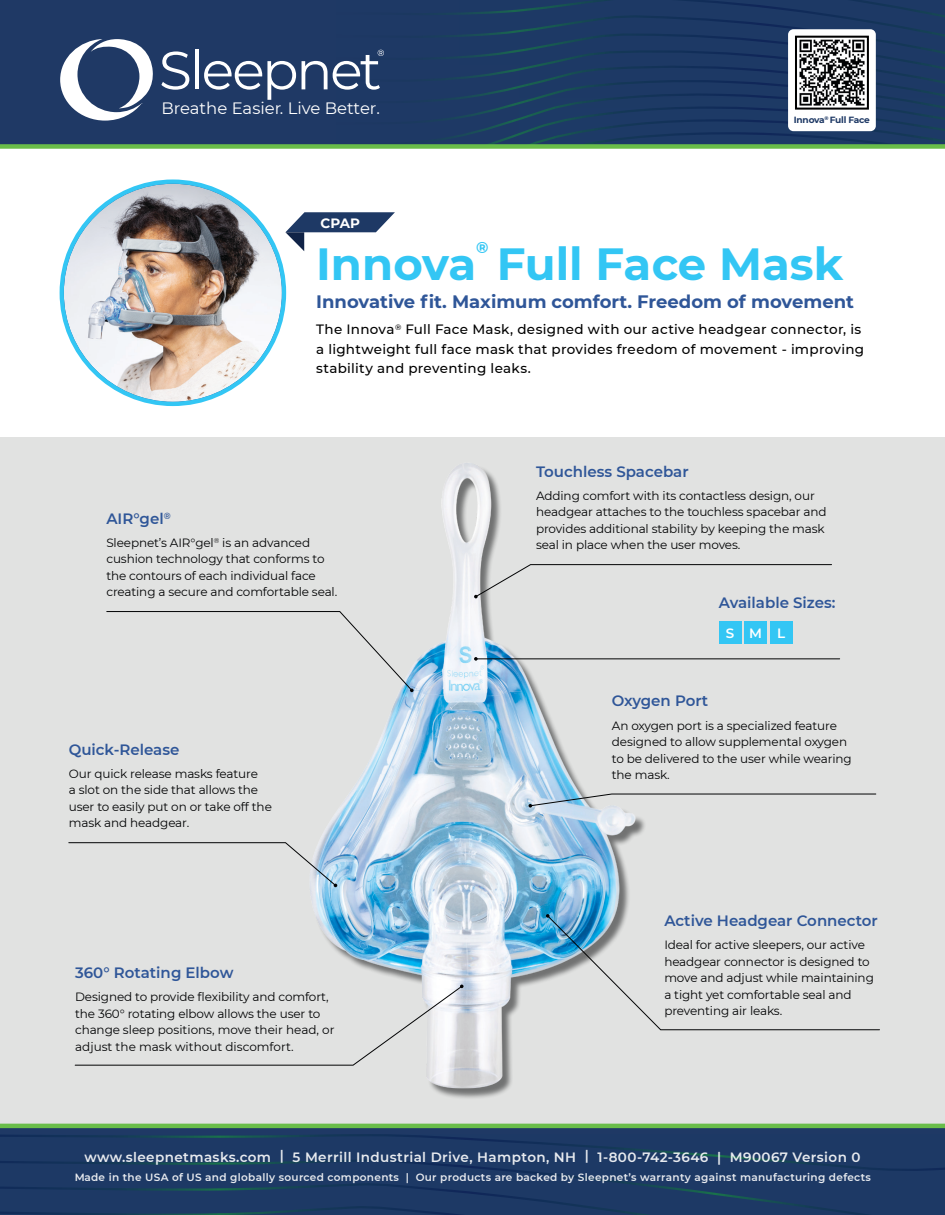
<style>
.page{position:relative;width:945px;height:1215px;background:#fff}
.page>*{position:absolute;margin:0;border:0;box-sizing:border-box;transform-origin:0 0}
.t1{font:700 45px "Montserrat";color:#33c6f4}
.Sub-Head{font:700 18px "Montserrat";color:#2f5698}
.t2{font:16.5px "Montserrat";color:#fff}
.t3{font:700 15.75px "Montserrat";color:#33c6f4}
.Diagram_Subhead{font:600 15px "Montserrat";color:#2f5698}
.body{font:500 13.5px/19.5px "Montserrat";letter-spacing:.02em;color:#000}
.t4{font:600 13.5px "Montserrat";letter-spacing:.03em;color:#fff}
.t5{font:700 13.5px "Montserrat";color:#fff}
.Diagram_Body{font:12px/16.5px "Montserrat";letter-spacing:-.01em;color:#020304}
.t6{font:600 10.5px "Montserrat";letter-spacing:.03em;color:#fff}
.t7{font:700 9px "Montserrat";letter-spacing:-.025em;color:#1e3965}
</style>
<div class="page">
<div style="left:0;top:437px;width:945px;height:691px;background:#e1e2e1"></div>
<img style="left:311px;top:463px;width:379px;height:635px">
<div style="left:0;top:1126px;width:945px;height:89px;background:#1f3965"></div>
<svg style="left:0;top:1135px;width:945px;height:80px"></svg>
<hr style="left:0;top:1124px;width:945px;height:4px;background:#69bd49">
<div style="left:0;top:0;width:945px;height:144px;background:#1f3965"></div>
<div style="left:0;top:144px;width:945px;height:5px;background:#69bd49"></div>
<svg style="left:62px;top:182px;width:222px;height:222px"></svg>
<img style="left:64px;top:184px;width:218px;height:218px;border-radius:109px">
<svg style="left:285px;top:212px;width:110px;height:39px"></svg>
<svg style="left:60px;top:39px;width:93px;height:82px"></svg>
<svg style="left:161px;top:51px;width:28px;height:39px"></svg>
<hr style="left:195px;top:50px;width:4px;height:39px;background:#fff">
<svg style="left:204px;top:0;width:741px;height:144px"></svg>
<svg style="left:106px;top:611px;width:308px;height:81px"></svg>
<svg style="left:546px;top:914px;width:334px;height:117px"></svg>
<svg style="left:474px;top:564px;width:358px;height:34px"></svg>
<svg style="left:74px;top:985px;width:390px;height:81px"></svg>
<hr style="left:476px;top:658px;width:364px;height:1px;background:#020304">
<svg style="left:474px;top:657px;width:4px;height:4px"></svg>
<div style="left:744px;top:621px;width:23px;height:23px;background:#33c6f4"></div>
<div style="left:719px;top:621px;width:22px;height:23px;background:#33c6f4"></div>
<div style="left:770px;top:621px;width:22px;height:23px;background:#33c6f4"></div>
<svg style="left:529px;top:793px;width:348px;height:15px"></svg>
<svg style="left:68px;top:842px;width:269px;height:45px"></svg>
<p class="t2" style="left:161px;top:97px;width:220px">Breathe Easier. Live Better.</p>
<p class="t5" style="left:321px;top:213px;width:41px">CPAP</p>
<p class="t7" style="left:794px;top:113px;width:78px">Innova<sup>®</sup> Full Face</p>
<p class="t3" style="left:476px;top:236px;width:14px">®</p>
<p class="t1" style="left:497px;top:231px;width:348px">Full Face Mask</p>
<p class="Sub-Head" style="left:316px;top:289px;width:539px">Innovative fit. Maximum comfort. Freedom of movement</p>
<p class="body" style="left:316px;top:319px;width:550px">The Innova<sup>®</sup> Full Face Mask, designed with our active headgear connector, is a lightweight full face mask that provides freedom of movement - improving stability and preventing leaks.</p>
<p class="t1" style="left:316px;top:231px;width:161px">Innova</p>
<p class="Diagram_Subhead" style="left:106px;top:508px;width:66px">AIR°gel<sup>®</sup></p>
<p class="Diagram_Body" style="left:106px;top:534px;width:232px">Sleepnet’s AIR°gel<sup>®</sup> is an advanced cushion technology that conforms to the contours of each individual face creating a secure and comfortable seal.</p>
<p class="Diagram_Subhead" style="left:69px;top:739px;width:112px">Quick-Release</p>
<p class="Diagram_Body" style="left:69px;top:765px;width:205px">Our quick release masks feature<br>a slot on the side that allows the user to easily put on or take off the mask and headgear.</p>
<p class="Diagram_Subhead" style="left:75px;top:962px;width:160px">360° Rotating Elbow</p>
<p class="Diagram_Body" style="left:75px;top:988px;width:261px">Designed to provide flexibility and comfort, the 360° rotating elbow allows the user to change sleep positions, move their head, or adjust the mask without discomfort.</p>
<p class="Diagram_Subhead" style="left:536px;top:461px;width:154px">Touchless Spacebar</p>
<p class="Diagram_Body" style="left:536px;top:487px;width:292px">Adding comfort with its contactless design, our headgear attaches to the touchless spacebar and provides additional stability by keeping the mask seal in place when the user moves.</p>
<p class="Diagram_Subhead" style="left:719px;top:592px;width:118px">Available Sizes:</p>
<p class="t4" style="left:726px;top:624px;width:10px">S</p>
<p class="t4" style="left:749px;top:624px;width:14px">M</p>
<p class="t4" style="left:777px;top:624px;width:10px">L</p>
<p class="Diagram_Subhead" style="left:612px;top:690px;width:98px">Oxygen Port</p>
<p class="Diagram_Body" style="left:612px;top:717px;width:241px">An oxygen port is a specialized feature designed to allow supplemental oxygen to be delivered to the user while wearing the mask.</p>
<p class="Diagram_Subhead" style="left:664px;top:910px;width:215px">Active Headgear Connector</p>
<p class="Diagram_Body" style="left:664px;top:936px;width:211px">Ideal for active sleepers, our active headgear connector is designed to move and adjust while maintaining a tight yet comfortable seal and preventing air leaks.</p>
<p class="t4" style="left:84px;top:1147px;width:778px">www.sleepnetmasks.com | 5 Merrill Industrial Drive, Hampton, NH | 1-800-742-3646 | M90067 Version 0</p>
<p class="t6" style="left:74px;top:1170px;width:798px">Made in the USA of US and globally sourced components | Our products are backed by Sleepnet’s warranty against manufacturing defects</p>
</div>
